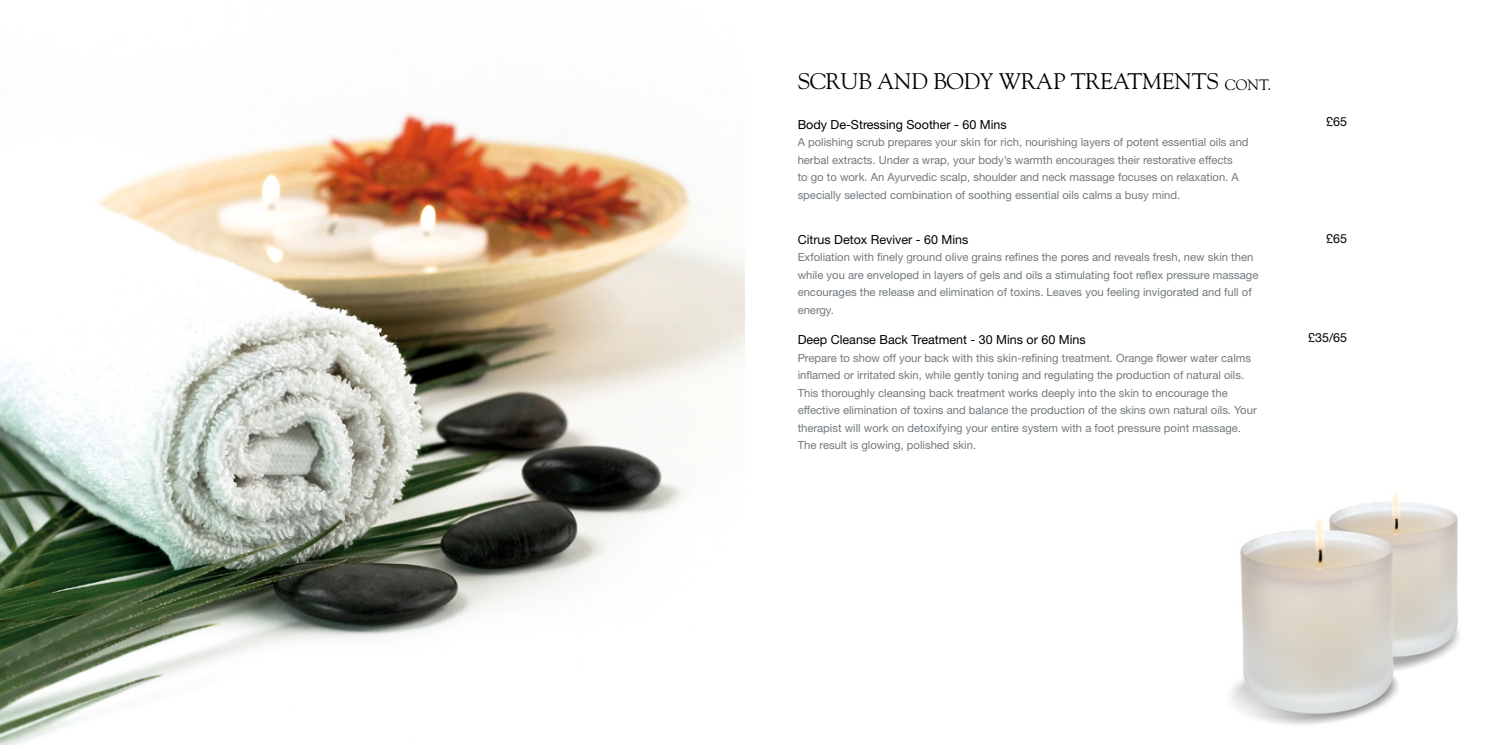
<style>
.page{position:relative;width:1489px;height:745px;background:#fff}
.page>*{position:absolute;margin:0;border:0;box-sizing:border-box;transform-origin:0 0}
.t1{font:22.5px "Goudy";letter-spacing:-.01em;color:#000}
.t2{font:15px "Goudy";color:#000}
.t3{font:12.5px "Helvetica Neue";color:#000}
.t4{font:11.25px/17.5px "Helvetica Neue";color:#72797e}
</style>
<div class="page">
<img style="left:0;top:112px;width:744px;height:632px">
<img style="left:1231px;top:492px;width:229px;height:233px">
<h1 class="t1" style="left:797px;top:67px;width:423px">SCRUB AND BODY WRAP TREATMENTS</h1>
<p class="t3" style="left:797px;top:117px;width:211px">Body De-Stressing Soother - 60 Mins</p>
<p class="t4" style="left:797px;top:133px;width:452px">A polishing scrub prepares your skin for rich, nourishing layers of potent essential oils and herbal extracts. Under a wrap, your body’s warmth encourages their restorative effects<br>to go to work. An Ayurvedic scalp, shoulder and neck massage focuses on relaxation. A specially selected combination of soothing essential oils calms a busy mind.</p>
<p class="t3" style="left:797px;top:232px;width:172px">Citrus Detox Reviver - 60 Mins</p>
<p class="t4" style="left:797px;top:248px;width:462px">Exfoliation with finely ground olive grains refines the pores and reveals fresh, new skin then while you are enveloped in layers of gels and oils a stimulating foot reflex pressure massage encourages the release and elimination of toxins. Leaves you feeling invigorated and full of energy.</p>
<p class="t3" style="left:797px;top:332px;width:289px">Deep Cleanse Back Treatment - 30 Mins or 60 Mins</p>
<p class="t4" style="left:797px;top:348px;width:460px">Prepare to show off your back with this skin-refining treatment. Orange flower water calms inflamed or irritated skin, while gently toning and regulating the production of natural oils.<br>This thoroughly cleansing back treatment works deeply into the skin to encourage the effective elimination of toxins and balance the production of the skins own natural oils. Your therapist will work on detoxifying your entire system with a foot pressure point massage.<br>The result is glowing, polished skin.</p>
<h2 class="t2" style="left:1224px;top:75px;width:48px">CONT.</h2>
<p class="t3" style="left:1326px;top:114px;width:22px">£65</p>
<p class="t3" style="left:1326px;top:230px;width:22px">£65</p>
<p class="t3" style="left:1308px;top:330px;width:40px">£35/65</p>
</div>
